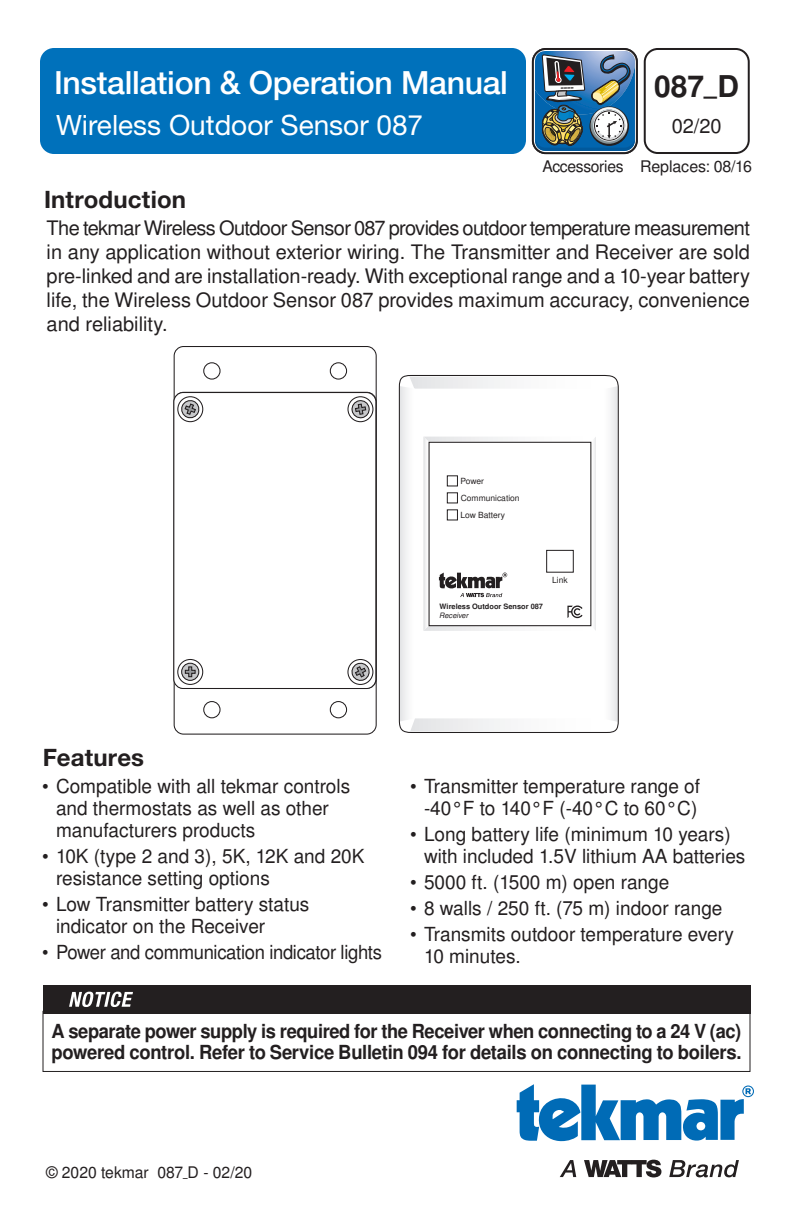
<style>
.page{position:relative;width:792px;height:1224px;background:#fff}
.page>*{position:absolute;margin:0;border:0;box-sizing:border-box;transform-origin:0 0}
.t1{font:500 32px "Helvetica Neue LT Std";letter-spacing:-.01em;color:#fff}
.t2{font:700 30px "Nimbus San LOT";color:#231f20}
.t3{font:28px "Helvetica Neue LT Std";color:#fff}
.Block_Header{font:700 24px "Helvetica Neue LT Std";letter-spacing:.005em;color:#231f20}
.Watts_Paragraph{font:20px/24px "Nimbus San LOT";color:#231f20;text-align:justify}
.t4{font:19.4px/22px "Nimbus San LOT";color:#231f20}
._1st_Paragraph{font:700 19.4px/21px "Nimbus San LOT";letter-spacing:-.02em;color:#231f20;scale:.94 1}
.t5{font:19.4px "Nimbus San LOT";letter-spacing:-.02em;color:#231f20;scale:.95 1}
.t6{font:16px "Nimbus San LOT";letter-spacing:-.01em;color:#231f20}
.t7{font:8.4px "Nimbus San LOT";color:#231f20}
.t8{font:700 7.4px/9.2px "Nimbus San LOT";color:#231f20}
.s1{font-weight:400;font-style:italic}
</style>
<div class="page">
<img style="left:532px;top:49px;width:103px;height:105px">
<div style="left:532px;top:48px;width:106px;height:106px;border:2px solid #231f20;border-radius:13px"></div>
<svg style="left:517px;top:1084px;width:237px;height:58px"></svg>
<svg style="left:560px;top:1160px;width:16px;height:17px"></svg>
<svg style="left:584px;top:1160px;width:77px;height:17px"></svg>
<svg style="left:669px;top:1160px;width:70px;height:17px"></svg>
<div style="left:644px;top:48px;width:106px;height:106px;border:2px solid #231f20;border-radius:13px"></div>
<div style="left:40px;top:48px;width:486px;height:106px;background:#0071bb;border-radius:14px"></div>
<svg style="left:398px;top:374px;width:221px;height:359px"></svg>
<svg style="left:173px;top:346px;width:204px;height:389px"></svg>
<svg style="left:173px;top:391px;width:204px;height:299px"></svg>
<svg style="left:178px;top:660px;width:25px;height:25px"></svg>
<svg style="left:349px;top:660px;width:23px;height:25px"></svg>
<svg style="left:178px;top:398px;width:23px;height:25px"></svg>
<svg style="left:347px;top:398px;width:25px;height:25px"></svg>
<svg style="left:399px;top:377px;width:219px;height:354px"></svg>
<div style="left:43px;top:1011px;width:708px;height:61px;border:1px solid #231f20"></div>
<div style="left:43px;top:985px;width:708px;height:29px;background:#231f20"></div>
<svg style="left:69px;top:992px;width:64px;height:15px"></svg>
<h1 class="t1" style="left:54px;top:63px;width:455px">Installation &amp; Operation Manual</h1>
<h3 class="t3" style="left:56px;top:108px;width:369px">Wireless Outdoor Sensor 087</h3>
<p class="Block_Header" style="left:44px;top:184px;width:144px">Introduction</p>
<h2 class="t2" style="left:654px;top:68px;width:86px">087_D</h2>
<p class="Watts_Paragraph" style="left:672px;top:114px;width:52px">02/20</p>
<p class="t6" style="left:542px;top:157px;width:211px">Accessories Replaces: 08/16</p>
<p class="Watts_Paragraph" style="left:47px;top:217px;width:705px">The tekmar Wireless Outdoor Sensor 087 provides outdoor temperature measurement in any application without exterior wiring. The Transmitter and Receiver are sold pre-linked and are installation-ready. With exceptional range and a 10-year battery life, the Wireless Outdoor Sensor 087 provides maximum accuracy, convenience and reliability.</p>
<p class="t7" style="left:460px;top:476px;width:25px">Power</p>
<p class="t7" style="left:460px;top:510px;width:46px">Low Battery</p>
<p class="t7" style="left:461px;top:493px;width:60px">Communication</p>
<p class="t8" style="left:439px;top:602px;width:105px">Wireless Outdoor Sensor 087<br><span class="s1">Receiver</span></p>
<p class="t7" style="left:552px;top:575px;width:17px">Link</p>
<p class="Block_Header" style="left:43px;top:743px;width:103px">Features</p>
<p class="t4" style="left:56px;top:776px;width:296px;text-indent:-14px">• Compatible with all tekmar controls and thermostats as well as other manufacturers products</p>
<p class="t4" style="left:56px;top:846px;width:310px;text-indent:-14px">• 10K (type 2 and 3), 5K, 12K and 20K resistance setting options</p>
<p class="t4" style="left:56px;top:894px;width:255px;text-indent:-14px">• Low Transmitter battery status indicator on the Receiver</p>
<p class="t5" style="left:42px;top:941px;width:359px">• Power and communication indicator lights</p>
<p class="t4" style="left:410px;top:776px;width:292px;text-align:center">• Transmitter temperature range of -40°F to 140°F (-40°C to 60°C)</p>
<p class="t4" style="left:424px;top:824px;width:323px;text-indent:-14px">• Long battery life (minimum 10 years) with included 1.5V lithium AA batteries</p>
<p class="t4" style="left:410px;top:872px;width:261px">• 5000 ft. (1500 m) open range</p>
<p class="t4" style="left:410px;top:898px;width:314px">• 8 walls / 250 ft. (75 m) indoor range</p>
<p class="t4" style="left:424px;top:924px;width:312px;text-indent:-14px">• Transmits outdoor temperature every<br>10 minutes.</p>
<p class="_1st_Paragraph" style="left:52px;top:1022px;width:736px">A separate power supply is required for the Receiver when connecting to a 24 V (ac) powered control. Refer to Service Bulletin 094 for details on connecting to boilers.</p>
<p class="t6" style="left:46px;top:1163px;width:208px">© 2020 tekmar 087_D - 02/20</p>
</div>
